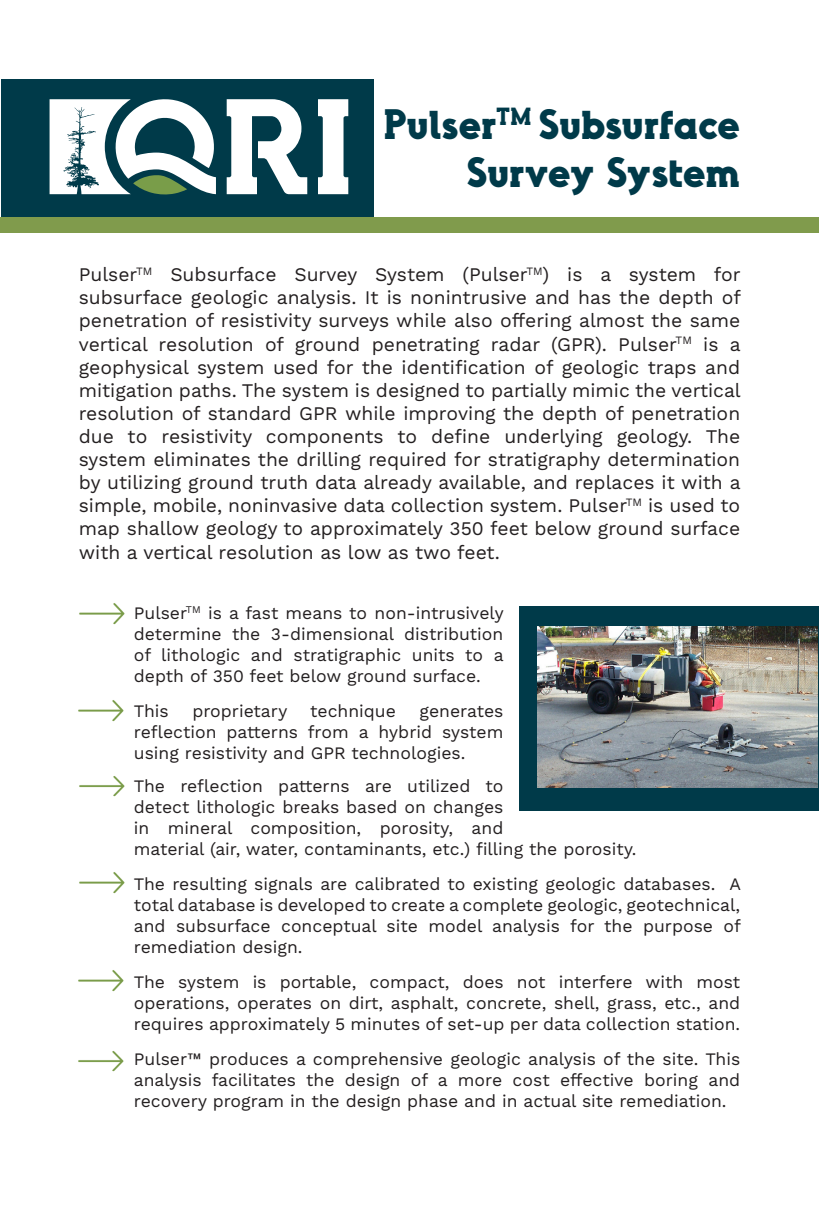
<style>
.page{position:relative;width:819px;height:1229px;background:#fff}
.page>*{position:absolute;margin:0;border:0;box-sizing:border-box;transform-origin:0 0}
.t1{font:700 40.25px/48.3px "Odudo Slab";letter-spacing:-.01em;color:#003a49;text-align:right}
.t2{font:19.25px/23.1px "Work Sans";color:#231f20;text-align:justify}
.Paragraph_Style_1{font:17.5px/21px "Work Sans";color:#231f20;text-align:justify}
</style>
<div class="page">
<div style="left:519px;top:606px;width:299px;height:205px;background:#003a49"></div>
<div style="left:1px;top:79px;width:373px;height:138px;background:#003a49"></div>
<svg style="left:49px;top:99px;width:300px;height:96px"></svg>
<div style="left:0;top:217px;width:819px;height:16px;background:#809b4c"></div>
<img style="left:537px;top:626px;width:281px;height:161px">
<img style="left:79px;top:603px;width:46px;height:22px">
<img style="left:78px;top:700px;width:46px;height:22px">
<img style="left:79px;top:776px;width:46px;height:21px">
<img style="left:79px;top:872px;width:46px;height:22px">
<img style="left:78px;top:970px;width:46px;height:22px">
<img style="left:78px;top:1051px;width:46px;height:21px">
<p class="t1" style="left:383px;top:99px;width:358px">Pulser<sup>TM</sup> Subsurface<br>Survey System</p>
<p class="t2" style="left:79px;top:264px;width:664px">Pulser<sup>TM</sup> Subsurface Survey System (Pulser<sup>TM</sup>) is a system for subsurface geologic analysis. It is nonintrusive and has the depth of penetration of resistivity surveys while also offering almost the same vertical resolution of ground penetrating radar (GPR). Pulser<sup>TM</sup> is a geophysical system used for the identification of geologic traps and mitigation paths. The system is designed to partially mimic the vertical resolution of standard GPR while improving the depth of penetration due to resistivity components to define underlying geology. The system eliminates the drilling required for stratigraphy determination by utilizing ground truth data already available, and replaces it with a simple, mobile, noninvasive data collection system. Pulser<sup>TM</sup> is used to map shallow geology to approximately 350 feet below ground surface with a vertical resolution as low as two feet.</p>
<p class="Paragraph_Style_1" style="left:134px;top:603px;width:371px">Pulser<sup>TM</sup> is a fast means to non-intrusively determine the 3-dimensional distribution of lithologic and stratigraphic units to a depth of 350 feet below ground surface.</p>
<p class="Paragraph_Style_1" style="left:134px;top:701px;width:36px">This</p>
<p class="Paragraph_Style_1" style="left:192px;top:701px;width:96px">proprietary</p>
<p class="Paragraph_Style_1" style="left:310px;top:701px;width:87px">technique</p>
<p class="Paragraph_Style_1" style="left:134px;top:701px;width:371px;text-indent:286px">generates reflection patterns from a hybrid system using resistivity and GPR technologies.</p>
<p class="Paragraph_Style_1" style="left:134px;top:776px;width:504px;text-align:left">The reflection patterns are utilized to<br>detect lithologic breaks based on changes<br>in mineral composition, porosity, and<br>material (air, water, contaminants, etc.) filling the porosity.</p>
<p class="Paragraph_Style_1" style="left:134px;top:874px;width:609px">The resulting signals are calibrated to existing geologic databases. A total database is developed to create a complete geologic, geotechnical, and subsurface conceptual site model analysis for the purpose of remediation design.</p>
<p class="Paragraph_Style_1" style="left:134px;top:972px;width:608px">The system is portable, compact, does not interfere with most operations, operates on dirt, asphalt, concrete, shell, grass, etc., and requires approximately 5 minutes of set-up per data collection station.</p>
<p class="Paragraph_Style_1" style="left:134px;top:1049px;width:608px">Pulser™ produces a comprehensive geologic analysis of the site. This analysis facilitates the design of a more cost effective boring and recovery program in the design phase and in actual site remediation.</p>
</div>
